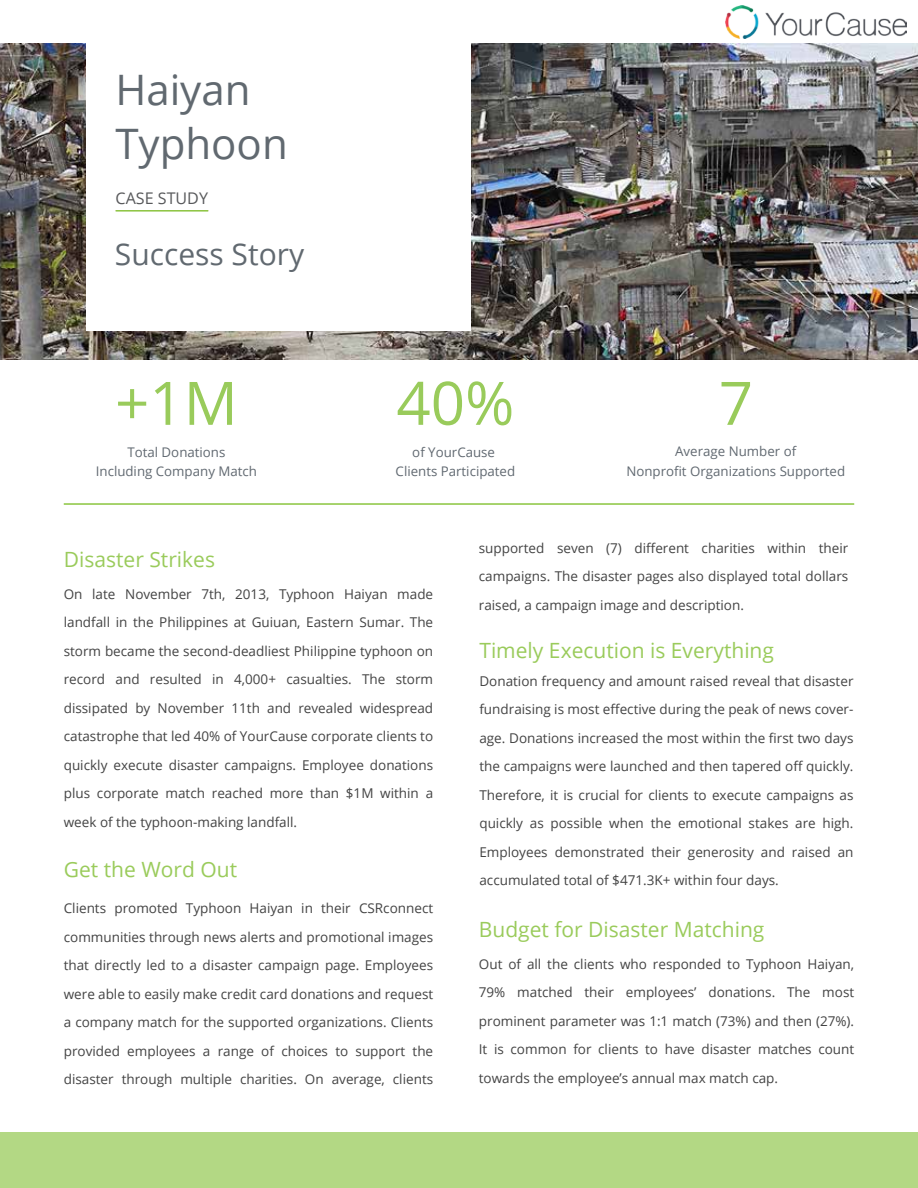
<style>
.page{position:relative;width:918px;height:1188px;background:#fff}
.page>*{position:absolute;margin:0;border:0;box-sizing:border-box;transform-origin:0 0}
.t1{font:60px "Open Sans";color:#99cb5b}
.t2{font:42px/54px "Open Sans";color:#616970}
.t3{font:30px "Open Sans";color:#616970}
.t4{font:21px "Open Sans";color:#9acb5b}
.t5{font:16.05px "Open Sans";color:#58595b}
.t6{font:13.5px/28.5px "Open Sans";color:#434343;text-align:justify}
.t7{font:13.35px/19.5px "Open Sans";color:#616971;text-align:center}
</style>
<div class="page">
<img style="left:0;top:43px;width:918px;height:316px">
<div style="left:87px;top:32px;width:384px;height:299px;background:#fff"></div>
<hr style="left:116px;top:210px;width:92px;height:2px;background:#8bc53f">
<img style="left:726px;top:5px;width:181px;height:34px">
<hr style="left:64px;top:503px;width:790px;height:2px;background:#8bc53f">
<div style="left:0;top:1132px;width:918px;height:56px;background:#b3d884"></div>
<h2 class="t2" style="left:115px;top:61px;width:174px">Haiyan<br>Typhoon</h2>
<p class="t5" style="left:116px;top:187px;width:94px">CASE STUDY</p>
<h3 class="t3" style="left:115px;top:234px;width:191px">Success Story</h3>
<h1 class="t1" style="left:115px;top:362px;width:124px">+1M</h1>
<h1 class="t1" style="left:396px;top:362px;width:120px">40%</h1>
<h1 class="t1" style="left:719px;top:362px;width:36px">7</h1>
<p class="t7" style="left:626px;top:441px;width:220px">Average Number of<br>Nonprofit Organizations Supported</p>
<p class="t7" style="left:96px;top:442px;width:163px">Total Donations<br>Including Company Match</p>
<p class="t7" style="left:396px;top:442px;width:121px">of YourCause<br>Clients Participated</p>
<h3 class="t4" style="left:64px;top:545px;width:153px">Disaster Strikes</h3>
<p class="t6" style="left:64px;top:579px;width:371px">On late November 7th, 2013, Typhoon Haiyan made landfall in the Philippines at Guiuan, Eastern Sumar. The storm became the second-deadliest Philippine typhoon on record and resulted in 4,000+ casualties. The storm dissipated by November 11th and revealed widespread catastrophe that led 40% of YourCause corporate clients to quickly execute disaster campaigns. Employee donations plus corporate match reached more than $1M within a week of the typhoon-making landfall.</p>
<h3 class="t4" style="left:64px;top:855px;width:175px">Get the Word Out</h3>
<p class="t6" style="left:64px;top:894px;width:371px">Clients promoted Typhoon Haiyan in their CSRconnect communities through news alerts and promotional images that directly led to a disaster campaign page. Employees were able to easily make credit card donations and request a company match for the supported organizations. Clients provided employees a range of choices to support the disaster through multiple charities. On average, clients</p>
<p class="t6" style="left:479px;top:533px;width:371px">supported seven (7) different charities within their campaigns. The disaster pages also displayed total dollars raised, a campaign image and description.</p>
<h3 class="t4" style="left:479px;top:636px;width:296px">Timely Execution is Everything</h3>
<p class="t6" style="left:479px;top:666px;width:376px">Donation frequency and amount raised reveal that disaster fundraising is most effective during the peak of news cover&shy;age. Donations increased the most within the first two days the campaigns were launched and then tapered off quickly.<br>Therefore, it is crucial for clients to execute campaigns as quickly as possible when the emotional stakes are high.<br>Employees demonstrated their generosity and raised an accumulated total of $471.3K+ within four days.</p>
<h3 class="t4" style="left:479px;top:915px;width:287px">Budget for Disaster Matching</h3>
<p class="t6" style="left:479px;top:949px;width:377px">Out of all the clients who responded to Typhoon Haiyan, 79% matched their employees’ donations. The most prominent parameter was 1:1 match (73%) and then (27%).<br>It is common for clients to have disaster matches count towards the employee’s annual max match cap.</p>
</div>
